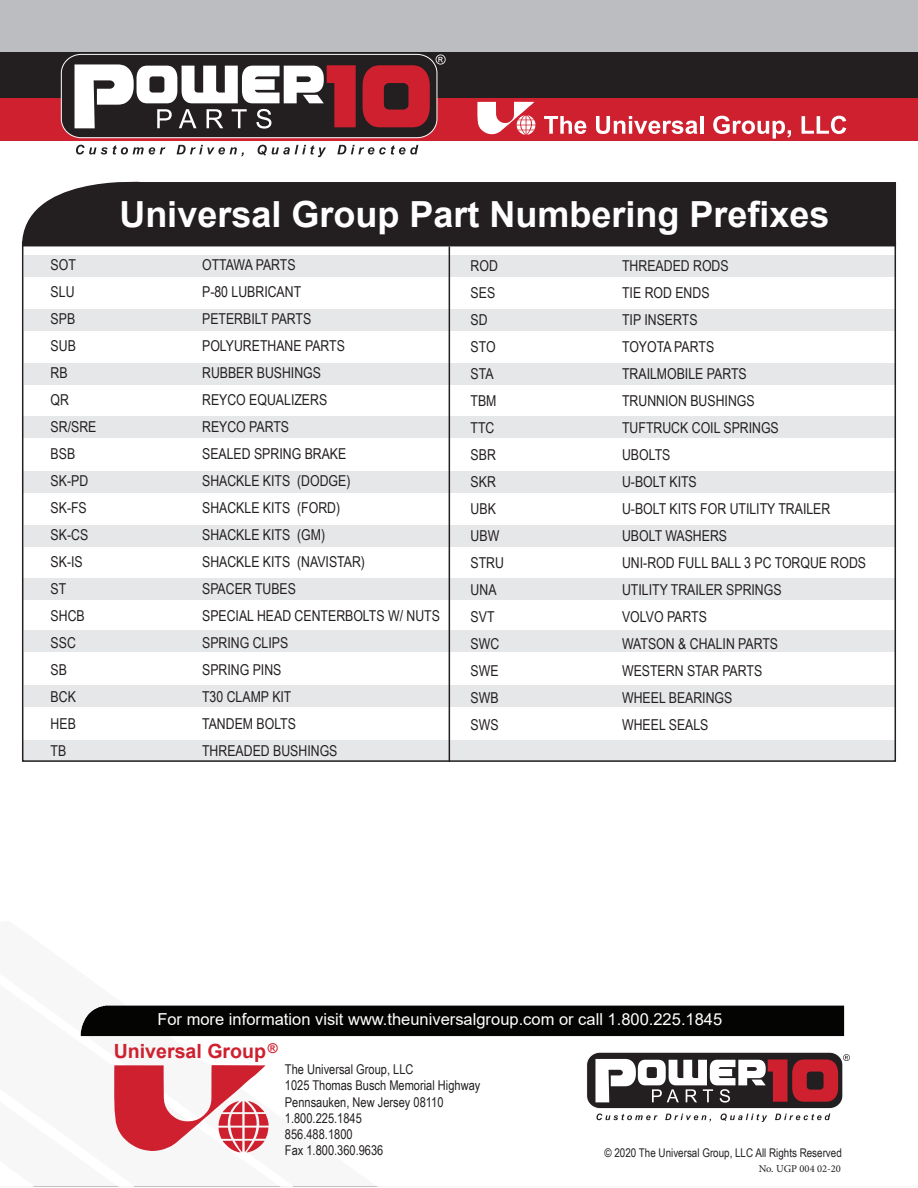
<style>
.page{position:relative;width:918px;height:1188px;background:#fff}
.page>*{position:absolute;margin:0;border:0;box-sizing:border-box;transform-origin:0 0}
.t1{font:700 36px "Arial";color:#fff}
.t2{font:700 19.65px "Arial";color:#cf202f}
.t3{font:16.5px "Arial";color:#fff}
.t4{font:15px "Arial Narrow";color:#231f20}
.t5{font:13.5px "Arial Narrow";color:#231f20}
.t6{font:12px "Arial Narrow";color:#231f20}
.t7{font:10.5px "Minion Pro";color:#231f20}
.s1{color:#fff}
</style>
<div class="page">
<img style="left:80px;top:1005px;width:765px;height:32px">
<svg style="left:114px;top:1065px;width:155px;height:88px"></svg>
<div style="left:587px;top:1052px;width:256px;height:57px;background:#231f20;border-radius:13px"></div>
<div style="left:586px;top:1052px;width:257px;height:57px;border:1px solid #fff;border-radius:13px"></div>
<svg style="left:596px;top:1114px;width:62px;height:6px"></svg>
<svg style="left:665px;top:1114px;width:46px;height:8px"></svg>
<svg style="left:720px;top:1114px;width:47px;height:8px"></svg>
<svg style="left:775px;top:1114px;width:55px;height:6px"></svg>
<svg style="left:595px;top:1054px;width:255px;height:49px"></svg>
<div style="left:22px;top:181px;width:874px;height:65px;background:#231f20"></div>
<div style="left:24px;top:309px;width:871px;height:22px;background:#e6e7e9"></div>
<div style="left:23px;top:471px;width:871px;height:22px;background:#e6e7e9"></div>
<div style="left:25px;top:363px;width:871px;height:22px;background:#e6e7e9"></div>
<div style="left:24px;top:526px;width:871px;height:21px;background:#e6e7e9"></div>
<div style="left:23px;top:578px;width:872px;height:21px;background:#e6e7e9"></div>
<div style="left:25px;top:630px;width:871px;height:22px;background:#e6e7e9"></div>
<div style="left:25px;top:685px;width:871px;height:22px;background:#e6e7e9"></div>
<div style="left:23px;top:740px;width:872px;height:22px;background:#e6e7e9"></div>
<div style="left:23px;top:416px;width:872px;height:22px;background:#e6e7e9"></div>
<div style="left:24px;top:255px;width:871px;height:21px;background:#e6e7e9"></div>
<hr style="left:449px;top:246px;width:1px;height:516px;background:#231f20">
<div style="left:1px;top:97px;width:917px;height:44px;background:#cf202f"></div>
<div style="left:0;top:46px;width:918px;height:51px;background:#231f20"></div>
<div style="left:0;top:0;width:918px;height:51px;background:#bcbdc0"></div>
<svg style="left:477px;top:102px;width:59px;height:33px"></svg>
<svg style="left:544px;top:116px;width:42px;height:18px"></svg>
<svg style="left:596px;top:116px;width:102px;height:18px"></svg>
<hr style="left:700px;top:116px;width:3px;height:18px;background:#fff">
<svg style="left:713px;top:116px;width:78px;height:23px"></svg>
<svg style="left:802px;top:116px;width:44px;height:18px"></svg>
<div style="left:61px;top:54px;width:376px;height:84px;background:#231f20;border-radius:19px"></div>
<div style="left:61px;top:54px;width:376px;height:84px;border:1px solid #fff;border-radius:19px"></div>
<svg style="left:75px;top:64px;width:281px;height:65px"></svg>
<svg style="left:363px;top:65px;width:67px;height:62px"></svg>
<svg style="left:76px;top:145px;width:90px;height:10px"></svg>
<svg style="left:177px;top:145px;width:67px;height:11px"></svg>
<svg style="left:258px;top:145px;width:68px;height:12px"></svg>
<svg style="left:337px;top:145px;width:81px;height:10px"></svg>
<svg style="left:436px;top:54px;width:10px;height:11px"></svg>
<p class="t1" style="left:119px;top:189px;width:712px">Universal Group Part Numbering Prefixes</p>
<p class="t4" style="left:51px;top:254px;width:27px">SOT</p>
<p class="t4" style="left:202px;top:254px;width:95px">OTTAWA PARTS</p>
<p class="t4" style="left:51px;top:281px;width:25px">SLU</p>
<p class="t4" style="left:202px;top:281px;width:101px">P-80 LUBRICANT</p>
<p class="t4" style="left:51px;top:308px;width:26px">SPB</p>
<p class="t4" style="left:202px;top:308px;width:111px">PETERBILT PARTS</p>
<p class="t4" style="left:51px;top:335px;width:27px">SUB</p>
<p class="t4" style="left:202px;top:335px;width:144px">POLYURETHANE PARTS</p>
<p class="t4" style="left:51px;top:362px;width:19px">RB</p>
<p class="t4" style="left:202px;top:362px;width:120px">RUBBER BUSHINGS</p>
<p class="t4" style="left:51px;top:389px;width:20px">QR</p>
<p class="t4" style="left:202px;top:389px;width:127px">REYCO EQUALIZERS</p>
<p class="t4" style="left:51px;top:416px;width:47px">SR/SRE</p>
<p class="t4" style="left:202px;top:416px;width:89px">REYCO PARTS</p>
<p class="t4" style="left:51px;top:443px;width:26px">BSB</p>
<p class="t4" style="left:202px;top:443px;width:146px">SEALED SPRING BRAKE</p>
<p class="t4" style="left:51px;top:470px;width:39px">SK-PD</p>
<p class="t4" style="left:202px;top:470px;width:150px">SHACKLE KITS (DODGE)</p>
<p class="t4" style="left:51px;top:497px;width:38px">SK-FS</p>
<p class="t4" style="left:202px;top:497px;width:140px">SHACKLE KITS (FORD)</p>
<p class="t4" style="left:51px;top:524px;width:39px">SK-CS</p>
<p class="t4" style="left:202px;top:524px;width:125px">SHACKLE KITS (GM)</p>
<p class="t4" style="left:51px;top:551px;width:34px">SK-IS</p>
<p class="t4" style="left:202px;top:551px;width:164px">SHACKLE KITS (NAVISTAR)</p>
<p class="t4" style="left:51px;top:578px;width:17px">ST</p>
<p class="t4" style="left:202px;top:578px;width:95px">SPACER TUBES</p>
<p class="t4" style="left:51px;top:605px;width:36px">SHCB</p>
<p class="t4" style="left:202px;top:605px;width:239px">SPECIAL HEAD CENTERBOLTS W/ NUTS</p>
<p class="t4" style="left:51px;top:632px;width:27px">SSC</p>
<p class="t4" style="left:202px;top:632px;width:88px">SPRING CLIPS</p>
<p class="t4" style="left:51px;top:659px;width:18px">SB</p>
<p class="t4" style="left:202px;top:659px;width:81px">SPRING PINS</p>
<p class="t4" style="left:51px;top:686px;width:27px">BCK</p>
<p class="t4" style="left:202px;top:686px;width:91px">T30 CLAMP KIT</p>
<p class="t4" style="left:51px;top:713px;width:27px">HEB</p>
<p class="t4" style="left:202px;top:713px;width:95px">TANDEM BOLTS</p>
<p class="t4" style="left:51px;top:740px;width:17px">TB</p>
<p class="t4" style="left:202px;top:740px;width:137px">THREADED BUSHINGS</p>
<p class="t4" style="left:471px;top:255px;width:29px">ROD</p>
<p class="t4" style="left:622px;top:255px;width:108px">THREADED RODS</p>
<p class="t4" style="left:471px;top:282px;width:26px">SES</p>
<p class="t4" style="left:622px;top:282px;width:89px">TIE ROD ENDS</p>
<p class="t4" style="left:471px;top:309px;width:19px">SD</p>
<p class="t4" style="left:622px;top:309px;width:77px">TIP INSERTS</p>
<p class="t4" style="left:471px;top:336px;width:27px">STO</p>
<p class="t4" style="left:622px;top:336px;width:94px">TOYOTA PARTS</p>
<p class="t4" style="left:471px;top:363px;width:25px">STA</p>
<p class="t4" style="left:622px;top:363px;width:126px">TRAILMOBILE PARTS</p>
<p class="t4" style="left:471px;top:390px;width:27px">TBM</p>
<p class="t4" style="left:622px;top:390px;width:134px">TRUNNION BUSHINGS</p>
<p class="t4" style="left:471px;top:417px;width:25px">TTC</p>
<p class="t4" style="left:622px;top:417px;width:158px">TUFTRUCK COIL SPRINGS</p>
<p class="t4" style="left:471px;top:444px;width:27px">SBR</p>
<p class="t4" style="left:622px;top:444px;width:50px">UBOLTS</p>
<p class="t4" style="left:471px;top:471px;width:27px">SKR</p>
<p class="t4" style="left:622px;top:471px;width:76px">U-BOLT KITS</p>
<p class="t4" style="left:471px;top:498px;width:27px">UBK</p>
<p class="t4" style="left:622px;top:498px;width:210px">U-BOLT KITS FOR UTILITY TRAILER</p>
<p class="t4" style="left:471px;top:525px;width:30px">UBW</p>
<p class="t4" style="left:622px;top:525px;width:107px">UBOLT WASHERS</p>
<p class="t4" style="left:471px;top:552px;width:35px">STRU</p>
<p class="t4" style="left:622px;top:552px;width:246px">UNI-ROD FULL BALL 3 PC TORQUE RODS</p>
<p class="t4" style="left:471px;top:579px;width:27px">UNA</p>
<p class="t4" style="left:622px;top:579px;width:161px">UTILITY TRAILER SPRINGS</p>
<p class="t4" style="left:471px;top:606px;width:25px">SVT</p>
<p class="t4" style="left:622px;top:606px;width:86px">VOLVO PARTS</p>
<p class="t4" style="left:471px;top:633px;width:30px">SWC</p>
<p class="t4" style="left:622px;top:633px;width:158px">WATSON &amp; CHALIN PARTS</p>
<p class="t4" style="left:471px;top:660px;width:30px">SWE</p>
<p class="t4" style="left:622px;top:660px;width:142px">WESTERN STAR PARTS</p>
<p class="t4" style="left:471px;top:687px;width:30px">SWB</p>
<p class="t4" style="left:622px;top:687px;width:112px">WHEEL BEARINGS</p>
<p class="t4" style="left:471px;top:714px;width:30px">SWS</p>
<p class="t4" style="left:622px;top:714px;width:88px">WHEEL SEALS</p>
<p class="t3" style="left:157px;top:1008px;width:566px">For more information visit www.theuniversalgroup.com or call 1.800.225.1845</p>
<p class="t5" style="left:285px;top:1060px;width:130px">The Universal Group, LLC</p>
<p class="t5" style="left:285px;top:1076px;width:197px">1025 Thomas Busch Memorial Highway</p>
<p class="t5" style="left:285px;top:1092px;width:160px">Pennsauken, New Jersey 08110</p>
<p class="t5" style="left:285px;top:1108px;width:78px">1.800.225.1845</p>
<p class="t5" style="left:285px;top:1124px;width:69px">856.488.1800</p>
<p class="t5" style="left:285px;top:1141px;width:112px">Fax 1.800.360.9636<span class="s1">on</span></p>
<p class="t6" style="left:604px;top:1144px;width:239px">© 2020 The Universal Group, LLC All Rights Reserved</p>
<h2 class="t2" style="left:114px;top:1037px;width:166px">Universal Group<sup>®</sup></h2>
<p class="t7" style="left:759px;top:1162px;width:84px">No. UGP 004 02-20</p>
</div>
